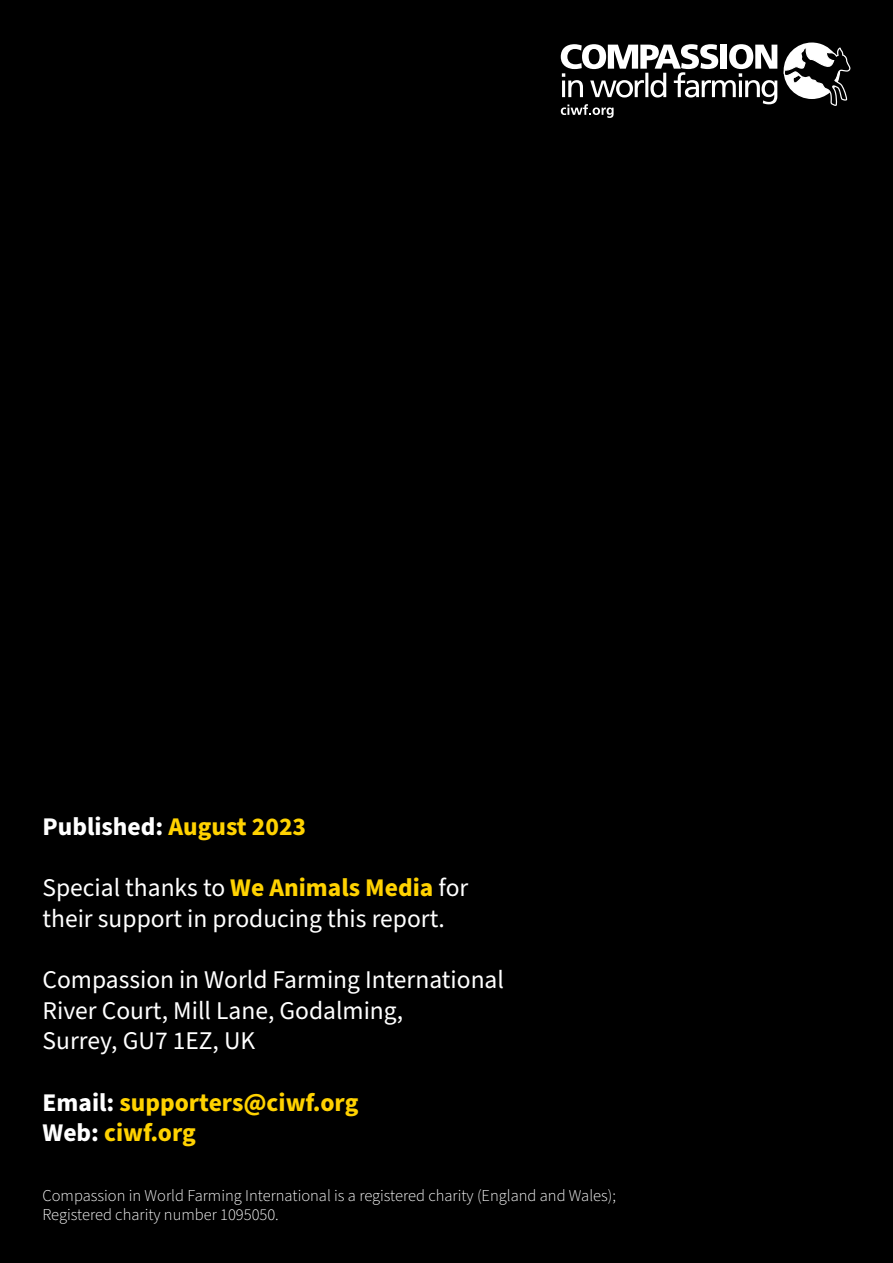
<style>
.page{position:relative;width:893px;height:1263px;background:#000}
.page>*{position:absolute;margin:0;border:0;box-sizing:border-box;transform-origin:0 0}
.t1{font:25.5px/30.6px "Source Sans Pro";color:#fff}
.t2{font:700 25.5px/30.6px "Source Sans Pro";color:#ffd200}
.t3{font:700 25.5px "Source Sans Pro";color:#fff}
.t4{font:300 16.5px/19.8px "Source Sans Pro";color:#fff}
.s1{color:#ffd200}
.s2{font-weight:700;color:#ffd200}
.s3{color:#fff}
</style>
<div class="page">
<svg style="left:561px;top:44px;width:216px;height:74px"></svg>
<svg style="left:784px;top:43px;width:66px;height:63px"></svg>
<p class="t3" style="left:43px;top:809px;width:265px">Published: <span class="s1">August 2023</span></p>
<p class="t1" style="left:43px;top:873px;width:427px">Special thanks to <span class="s2">We Animals Media</span> for their support in producing this report.</p>
<p class="t1" style="left:43px;top:965px;width:463px">Compassion in World Farming International<br>River Court, Mill Lane, Godalming,<br>Surrey, GU7 1EZ, UK</p>
<p class="t2" style="left:43px;top:1087px;width:317px"><span class="s3">Email:</span> supporters@ciwf.org<br><span class="s3">Web:</span> ciwf.org</p>
<p class="t4" style="left:43px;top:1186px;width:575px">Compassion in World Farming International is a registered charity (England and Wales);<br>Registered charity number 1095050.</p>
</div>
